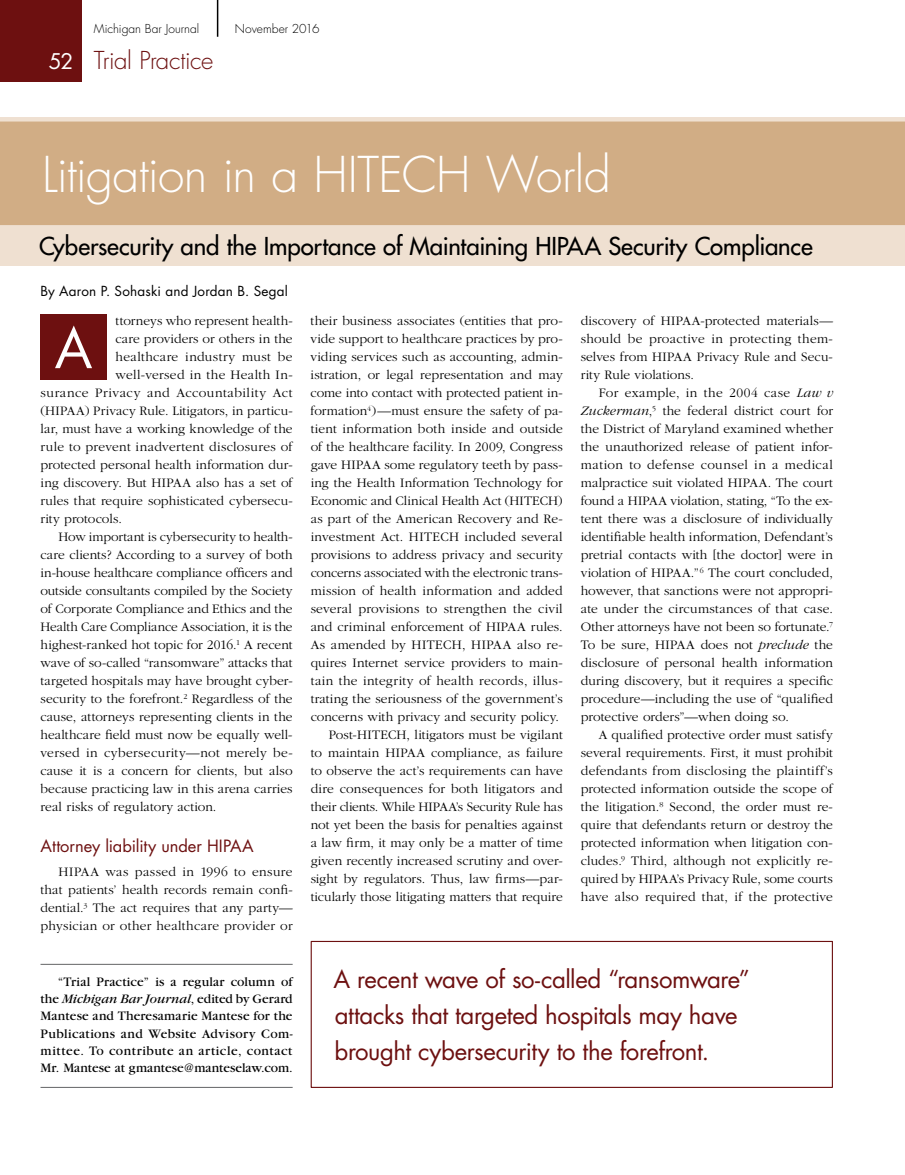
<style>
.page{position:relative;width:905px;height:1175px;background:#fff}
.page>*{position:absolute;margin:0;border:0;box-sizing:border-box;transform-origin:0 0}
.t1{font:54px "Futura";color:#fff}
.t2{font:300 48px "Futura";letter-spacing:-.02em;color:#fff}
.t3{font:24px/36px "Futura";letter-spacing:-.02em;color:#6d1010}
.t4{font:24px "Futura";letter-spacing:-.005em;color:#000}
.t5{font:300 24px "Futura";letter-spacing:-.02em;color:#6d1010}
.t6{font:16.5px "Futura";letter-spacing:-.005em;color:#6d1010}
.t7{font:300 13.5px/18px "Garamond";letter-spacing:.005em;color:#000;text-align:justify}
.t8{font:13.5px/17.2px "Garamond";letter-spacing:.01em;color:#000;text-align:justify}
.t9{font:300 13.5px "Garamond";letter-spacing:.025em;color:#000}
.t10{font:300 13.5px "Garamond";letter-spacing:.03em;color:#000}
.t11{font:13.5px "Futura";letter-spacing:.015em;color:#000}
.t12{font:300 12px "Futura";color:#000}
.s1{font-weight:400;font-size:21px;color:#fff}
.s2{font-style:italic}
</style>
<div class="page">
<div style="left:0;top:0;width:82px;height:82px;background:#6d1010"></div>
<hr style="left:217px;top:0;width:1px;height:37px;background:#000">
<div style="left:0;top:225px;width:904px;height:41px;background:#efe0d1"></div>
<div style="left:0;top:117px;width:904px;height:108px;background:#d1ad85"></div>
<hr style="left:40px;top:964px;width:252px;height:1px;background:#636466">
<hr style="left:40px;top:1087px;width:252px;height:1px;background:#636466">
<div style="left:40px;top:314px;width:66px;height:66px;background:#6d1010"></div>
<div style="left:310px;top:940px;width:522px;height:148px;border:1px solid #6d1010"></div>
<p class="t12" style="left:94px;top:21px;width:107px">Michigan Bar Journal</p>
<p class="t12" style="left:235px;top:21px;width:86px">November 2016</p>
<h3 class="t5" style="left:49px;top:45px;width:166px"><span class="s1">52</span> Trial Practice</h3>
<h2 class="t2" style="left:42px;top:143px;width:570px">Litigation in a HITECH World</h2>
<h3 class="t4" style="left:39px;top:230px;width:775px">Cybersecurity and the Importance of Maintaining HIPAA Security Compliance</h3>
<p class="t11" style="left:40px;top:281px;width:249px">By Aaron P. Sohaski and Jordan B. Segal</p>
<p class="t7" style="left:116px;top:312px;width:178px">ttorneys who represent health-</p>
<p class="t7" style="left:116px;top:330px;width:179px">care providers or others in the</p>
<p class="t10" style="left:116px;top:350px;width:179px">healthcare industry must be</p>
<p class="t9" style="left:116px;top:368px;width:178px">well-versed in the Health In-</p>
<p class="t10" style="left:40px;top:386px;width:254px">surance Privacy and Accountability Act</p>
<p class="t7" style="left:40px;top:402px;width:254px">(HIPAA) Privacy Rule. Litigators, in particu-</p>
<p class="t7" style="left:40px;top:420px;width:253px">lar, must have a working knowledge of the</p>
<p class="t9" style="left:40px;top:440px;width:254px">rule to prevent inadvertent disclosures of</p>
<p class="t7" style="left:40px;top:456px;width:254px">protected personal health information dur-</p>
<p class="t7" style="left:40px;top:474px;width:253px">ing discovery. But HIPAA also has a set of</p>
<p class="t7" style="left:40px;top:492px;width:254px">rules that require sophisticated cybersecu-</p>
<p class="t7" style="left:40px;top:510px;width:83px">rity protocols.</p>
<p class="t7" style="left:58px;top:528px;width:236px">How important is cybersecurity to health-</p>
<p class="t7" style="left:40px;top:546px;width:254px">care clients? According to a survey of both</p>
<p class="t7" style="left:40px;top:564px;width:254px">in-house healthcare compliance officers and</p>
<p class="t7" style="left:40px;top:582px;width:253px">outside consultants compiled by the Society</p>
<p class="t7" style="left:40px;top:600px;width:254px">of Corporate Compliance and Ethics and the</p>
<p class="t7" style="left:40px;top:618px;width:254px">Health Care Compliance Association, it is the</p>
<p class="t7" style="left:40px;top:636px;width:254px">highest-ranked hot topic for 2016.<sup>1</sup> A recent</p>
<p class="t7" style="left:40px;top:654px;width:254px">wave of so-called “ransomware” attacks that</p>
<p class="t7" style="left:40px;top:672px;width:254px">targeted hospitals may have brought cyber-</p>
<p class="t7" style="left:40px;top:690px;width:253px">security to the forefront.<sup>2</sup> Regardless of the</p>
<p class="t7" style="left:41px;top:708px;width:253px">cause, attorneys representing clients in the</p>
<p class="t7" style="left:41px;top:726px;width:253px">healthcare field must now be equally well-</p>
<p class="t9" style="left:41px;top:746px;width:254px">versed in cybersecurity—not merely be-</p>
<p class="t7" style="left:41px;top:762px;width:253px">cause it is a concern for clients, but also</p>
<p class="t7" style="left:41px;top:780px;width:253px">because practicing law in this arena carries</p>
<p class="t7" style="left:41px;top:798px;width:177px">real risks of regulatory action.</p>
<p class="t6" style="left:40px;top:834px;width:215px">Attorney liability under HIPAA</p>
<p class="t7" style="left:40px;top:863px;width:254px;text-indent:18px">HIPAA was passed in 1996 to ensure that patients’ health records remain confi&shy;dential.<sup>3</sup> The act requires that any party— physician or other healthcare provider or</p>
<h1 class="t1" style="left:55px;top:311px;width:39px">A</h1>
<p class="t8" style="left:40px;top:973px;width:254px;text-indent:17px">“Trial Practice” is a regular column of the <span class="s2">Michigan Bar Journal</span>, edited by Gerard Mantese and Theresamarie Mantese for the Publications and Website Advisory Com&shy;mittee. To contribute an article, contact Mr. Mantese at gmantese@manteselaw.com.</p>
<p class="t7" style="left:310px;top:312px;width:254px;text-align:right">their business associates (entities that pro&shy;vide support to healthcare practices by pro&shy;viding services such as accounting, admin&shy;istration, or legal representation and may come into contact with protected patient in&shy;formation<sup>4</sup>)—must ensure the safety of pa&shy;tient information both inside and outside of the healthcare facility. In 2009, Congress gave HIPAA some regulatory teeth by pass&shy;ing the Health Information Technology for Economic and Clinical Health Act (HITECH) as part of the American Recovery and Re&shy;investment Act. HITECH included several provisions to address privacy and security concerns associated with the electronic trans&shy;mission of health information and added several provisions to strengthen the civil and criminal enforcement of HIPAA rules.<br>As amended by HITECH, HIPAA also re&shy;quires Internet service providers to main&shy;tain the integrity of health records, illus&shy;trating the seriousness of the government’s concerns with privacy and security policy.<br>Post-HITECH, litigators must be vigilant<br>to maintain HIPAA compliance, as failure to observe the act’s requirements can have dire consequences for both litigators and their clients. While HIPAA’s Security Rule has not yet been the basis for penalties against a law firm, it may only be a matter of time given recently increased scrutiny and over&shy;sight by regulators. Thus, law firms—par&shy;ticularly those litigating matters that require</p>
<p class="t7" style="left:580px;top:312px;width:254px">discovery of HIPAA-protected materials— should be proactive in protecting them&shy;selves from HIPAA Privacy Rule and Secu&shy;rity Rule violations.</p>
<p class="t7" style="left:580px;top:384px;width:254px;text-indent:18px">For example, in the 2004 case <span class="s2">Law v Zuckerman</span>,<sup>5</sup> the federal district court for the District of Maryland examined whether the unauthorized release of patient infor&shy;mation to defense counsel in a medical malpractice suit violated HIPAA. The court found a HIPAA violation, stating, “To the ex&shy;tent there was a disclosure of individually identifiable health information, Defendant’s pretrial contacts with [the doctor] were in violation of HIPAA.” <sup>6</sup> The court concluded, however, that sanctions were not appropri&shy;ate under the circumstances of that case.<br>Other attorneys have not been so fortunate.<sup>7<br></sup>To be sure, HIPAA does not <span class="s2">preclude</span> the disclosure of personal health information during discovery, but it requires a specific procedure—including the use of “qualified protective orders”—when doing so.</p>
<p class="t7" style="left:580px;top:726px;width:254px;text-indent:18px">A qualified protective order must satisfy several requirements. First, it must prohibit defendants from disclosing the plaintiff’s protected information outside the scope of the litigation.<sup>8</sup> Second, the order must re&shy;quire that defendants return or destroy the protected information when litigation con&shy;cludes.<sup>9</sup> Third, although not explicitly re&shy;quired by HIPAA’s Privacy Rule, some courts have also required that, if the protective</p>
<h3 class="t3" style="left:333px;top:960px;width:417px">A recent wave of so-called “ransomware” attacks that targeted hospitals may have brought cybersecurity to the forefront.</h3>
</div>
